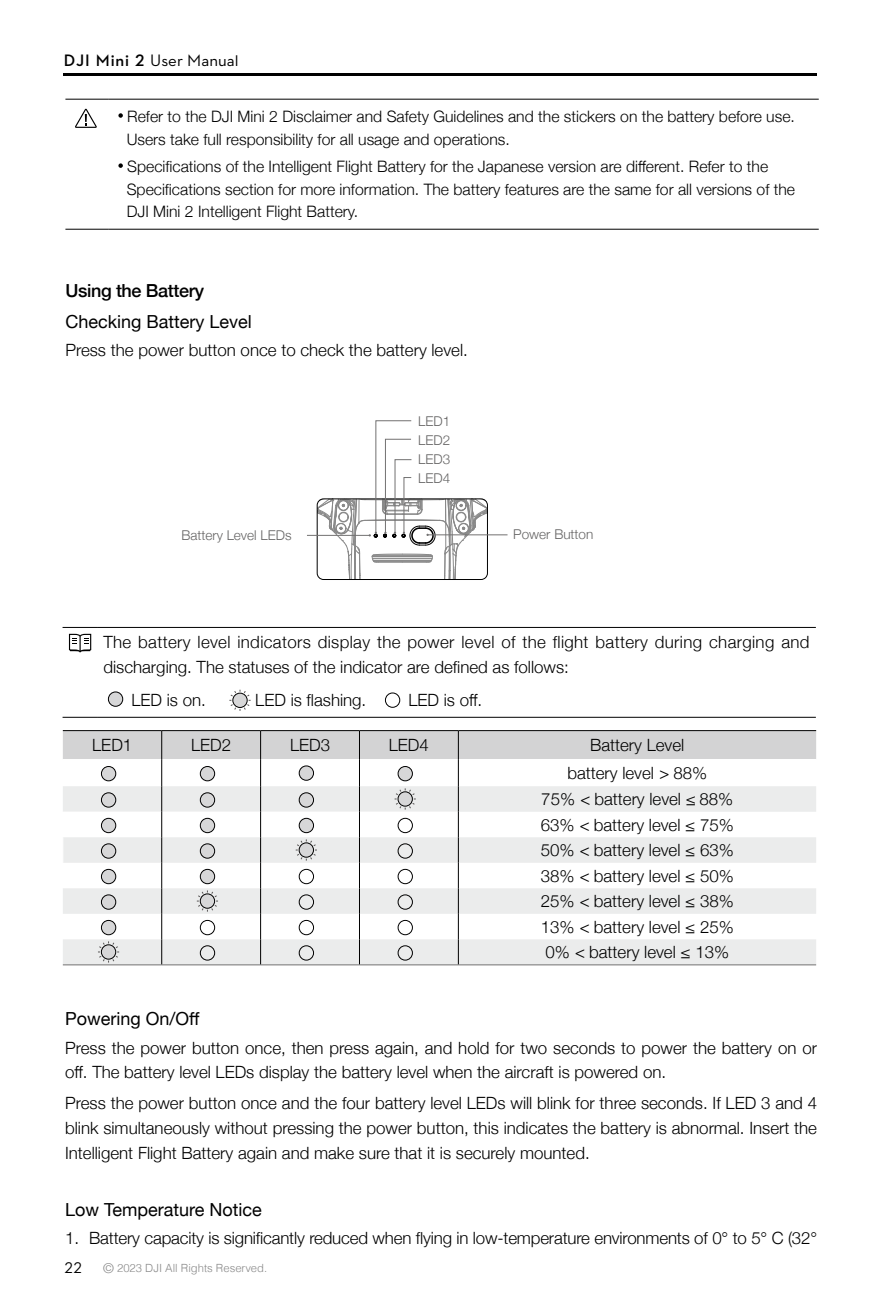
<style>
.page{position:relative;width:881px;height:1308px;background:#fff}
.page>*{position:absolute;margin:0;border:0;box-sizing:border-box;transform-origin:0 0}
.t1{font:18px "Helvetica Neue";color:#000}
.t2{font:500 18px "Helvetica Neue";letter-spacing:-.02em;color:#000}
.t3{font:300 16.88px/25.9px "Helvetica Neue";color:#000;text-align:center}
.t4{font:300 16.88px/24.8px "Helvetica Neue";letter-spacing:.02em;color:#000}
.t5{font:16.88px "Dji";color:#000}
.t6{font:300 15.75px/22.5px "Helvetica Neue";color:#000}
.t7{font:15.75px "Dji";color:#000}
.t8{font:300 13.5px/19.1px "Helvetica Neue";color:#656464;text-align:justify}
.t9{font:300 11.25px "Helvetica";color:#898989}
.s1{font-weight:600}
.s2{font-family:"Helvetica"}
.s3{font-size:13.5px}
</style>
<div class="page">
<hr style="left:64px;top:74px;width:752px;height:2px;background:#000">
<hr style="left:65px;top:99px;width:44px;height:1px;background:#000">
<hr style="left:109px;top:99px;width:709px;height:1px;background:#000">
<hr style="left:65px;top:229px;width:44px;height:1px;background:#000">
<hr style="left:109px;top:229px;width:709px;height:1px;background:#000">
<svg style="left:75px;top:109px;width:22px;height:19px"></svg>
<svg style="left:118px;top:113px;width:5px;height:5px"></svg>
<svg style="left:118px;top:163px;width:5px;height:5px"></svg>
<hr style="left:427px;top:534px;width:80px;height:1px;background:#727171">
<hr style="left:307px;top:535px;width:62px;height:1px;background:#727171">
<svg style="left:317px;top:420px;width:172px;height:160px"></svg>
<hr style="left:63px;top:627px;width:34px;height:1px;background:#000">
<hr style="left:97px;top:627px;width:718px;height:1px;background:#000">
<hr style="left:63px;top:717px;width:34px;height:1px;background:#000">
<hr style="left:97px;top:717px;width:718px;height:1px;background:#000">
<svg style="left:69px;top:634px;width:22px;height:18px"></svg>
<div style="left:108px;top:692px;width:15px;height:14px;background:#d7d7d8;border-radius:50%"></div>
<div style="left:108px;top:691px;width:15px;height:15px;border:1px solid #000;border-radius:50%"></div>
<svg style="left:229px;top:689px;width:22px;height:22px"></svg>
<div style="left:233px;top:693px;width:14px;height:14px;background:#d7d7d8;border-radius:50%"></div>
<div style="left:232px;top:693px;width:15px;height:14px;border:1px solid #000;border-radius:50%"></div>
<div style="left:385px;top:692px;width:15px;height:15px;border:1px solid #000;border-radius:50%"></div>
<hr style="left:63px;top:964px;width:99px;height:1px;background:#727171">
<hr style="left:162px;top:964px;width:98px;height:1px;background:#727171">
<hr style="left:260px;top:964px;width:99px;height:1px;background:#727171">
<hr style="left:359px;top:964px;width:99px;height:1px;background:#727171">
<hr style="left:458px;top:964px;width:357px;height:1px;background:#727171">
<svg style="left:62px;top:730px;width:753px;height:234px"></svg>
<div style="left:101px;top:944px;width:15px;height:15px;background:#d7d7d8;border-radius:50%"></div>
<div style="left:101px;top:944px;width:15px;height:15px;border:1px solid #000;border-radius:50%"></div>
<div style="left:200px;top:945px;width:15px;height:15px;border:1px solid #000;border-radius:50%"></div>
<div style="left:299px;top:945px;width:15px;height:15px;border:1px solid #000;border-radius:50%"></div>
<div style="left:397px;top:945px;width:15px;height:15px;border:1px solid #000;border-radius:50%"></div>
<p class="t5" style="left:64px;top:52px;width:176px"><span class="s1">DJI Mini 2</span> User Manual</p>
<p class="t6" style="left:127px;top:104px;width:669px">Refer to the DJI Mini 2 Disclaimer and Safety Guidelines and the stickers on the battery before use.<br>Users take full responsibility for all usage and operations.</p>
<p class="t6" style="left:127px;top:154px;width:669px">Specifications of the Intelligent Flight Battery for the Japanese version are different. Refer to the<br>Specifications section for more information. The battery features are the same for all versions of the<br>DJI Mini 2 Intelligent Flight Battery.</p>
<p class="t2" style="left:65px;top:276px;width:140px">Using the Battery</p>
<p class="t1" style="left:65px;top:309px;width:188px">Checking Battery Level</p>
<p class="t3" style="left:65px;top:336px;width:404px">Press the power button once to check the battery level.</p>
<p class="t8" style="left:418px;top:410px;width:34px">LED1<br>LED2<br>LED3<br>LED4</p>
<p class="t8" style="left:181px;top:525px;width:112px">Battery Level LEDs</p>
<p class="t8" style="left:513px;top:524px;width:82px">Power Button</p>
<p class="t4" style="left:103px;top:628px;width:707px">The battery level indicators display the power level of the flight battery during charging and discharging. The statuses of the indicator are defined as follows:</p>
<p class="t3" style="left:131px;top:686px;width:76px">LED is on.</p>
<p class="t3" style="left:255px;top:686px;width:112px">LED is flashing.</p>
<p class="t3" style="left:408px;top:686px;width:75px">LED is off.</p>
<p class="t3" style="left:92px;top:730px;width:42px">LED1</p>
<p class="t3" style="left:191px;top:730px;width:42px">LED2</p>
<p class="t3" style="left:290px;top:730px;width:42px">LED3</p>
<p class="t3" style="left:389px;top:730px;width:42px">LED4</p>
<p class="t3" style="left:540px;top:730px;width:194px">Battery Level<br>battery level <span class="s2">&gt;</span> 88%<br>75% <span class="s2">&lt;</span> battery level ≤ 88%<br>63% <span class="s2">&lt;</span> battery level ≤ 75%<br>50% <span class="s2">&lt;</span> battery level ≤ 63%<br>38% <span class="s2">&lt;</span> battery level ≤ 50%<br>25% <span class="s2">&lt;</span> battery level ≤ 38%<br>13% <span class="s2">&lt;</span> battery level ≤ 25%<br>0% <span class="s2">&lt;</span> battery level ≤ 13%</p>
<p class="t1" style="left:65px;top:1005px;width:136px">Powering On/Off</p>
<p class="t3" style="left:65px;top:1034px;width:753px;line-height:24.8px;text-align:left">Press the power button once, then press again, and hold for two seconds to power the battery on or off. The battery level LEDs display the battery level when the aircraft is powered on.</p>
<p class="t3" style="left:65px;top:1089px;width:753px;line-height:24.8px;text-align:justify">Press the power button once and the four battery level LEDs will blink for three seconds. If LED 3 and 4 blink simultaneously without pressing the power button, this indicates the battery is abnormal. Insert the Intelligent Flight Battery again and make sure that it is securely mounted.</p>
<p class="t1" style="left:65px;top:1196px;width:198px">Low Temperature Notice</p>
<p class="t3" style="left:65px;top:1223px;width:753px">1. Battery capacity is significantly reduced when flying in low-temperature environments of 0° to 5° C (32°</p>
<p class="t7" style="left:64px;top:1259px;width:19px">22</p>
<p class="t9" style="left:103px;top:1258px;width:165px"><span class="s3">©</span> 2023 DJI All Rights Reserved.</p>
</div>
